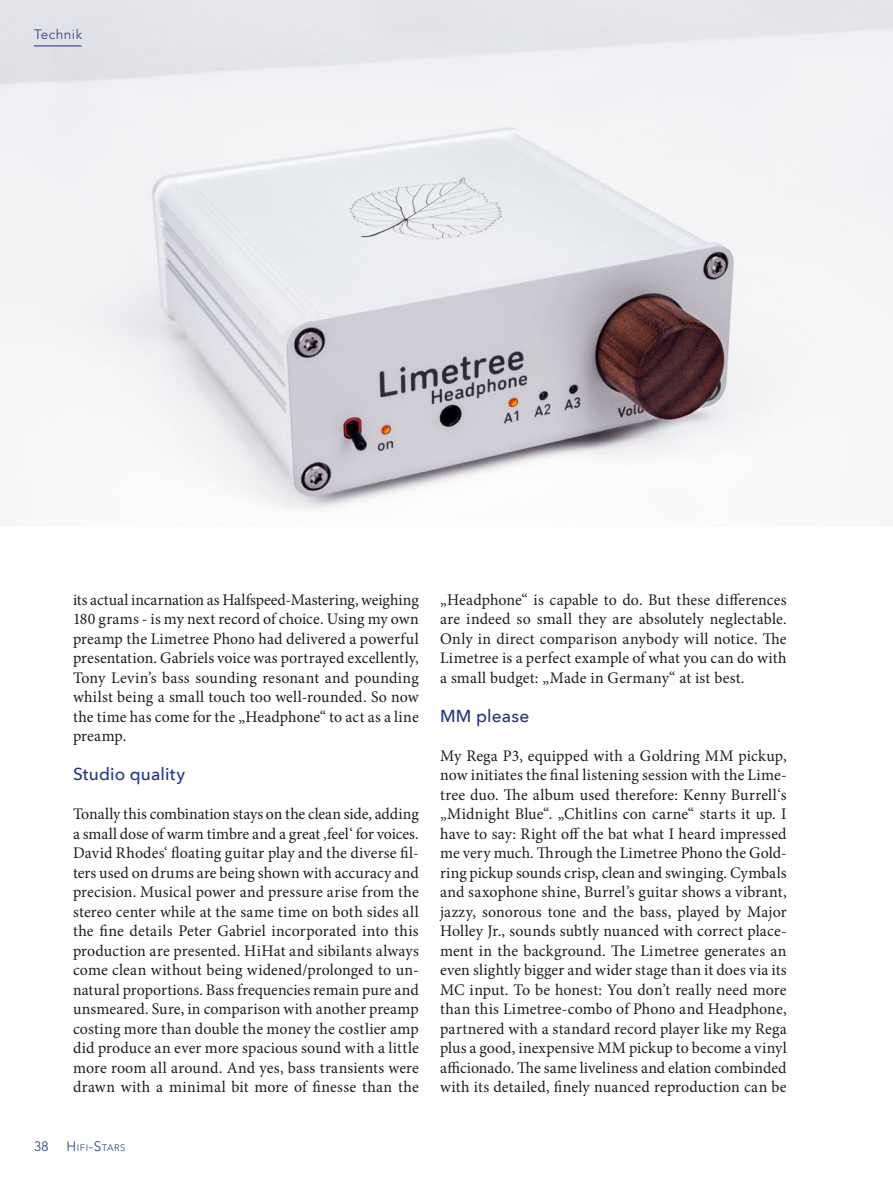
<style>
.page{position:relative;width:893px;height:1191px;background:#fff}
.page>*{position:absolute;margin:0;border:0;box-sizing:border-box;transform-origin:0 0}
.t1{font:500 17.25px "Avenir Next";letter-spacing:.01em;color:#263685}
.t2{font:16.2px/19.5px "Minion Pro";letter-spacing:.01em;color:#1d1d1b;text-align:justify}
.t3{font:300 13.5px "Avenir LT Std";letter-spacing:.04em;color:#263685}
.t4{font:300 9.45px "Avenir LT Std";letter-spacing:.055em;color:#263685}
.s1{font-size:13.5px}
</style>
<div class="page">
<img style="left:0;top:0;width:893px;height:510px">
<hr style="left:34px;top:45px;width:48px;height:1px;background:#263685">
<p class="t3" style="left:34px;top:26px;width:50px">Technik</p>
<p class="t2" style="left:73px;top:590px;width:347px">its actual incarnation as Halfspeed-Mastering, weighing 180 grams - is my next record of choice. Using my own preamp the Limetree Phono had delivered a powerful presentation. Gabriels voice was portrayed excellently, Tony Levin’s bass sounding resonant and pounding whilst being a small touch too well-rounded. So now the time has come for the „Headphone“ to act as a line preamp.</p>
<p class="t1" style="left:73px;top:759px;width:114px">Studio quality</p>
<p class="t2" style="left:73px;top:804px;width:347px">Tonally this combination stays on the clean side, adding a small dose of warm timbre and a great ‚feel‘ for voices.<br>David Rhodes‘ floating guitar play and the diverse fil&shy;ters used on drums are being shown with accuracy and precision. Musical power and pressure arise from the stereo center while at the same time on both sides all the fine details Peter Gabriel incorporated into this production are presented. HiHat and sibilants always come clean without being widened/prolonged to un&shy;natural proportions. Bass frequencies remain pure and unsmeared. Sure, in comparison with another preamp costing more than double the money the costlier amp did produce an ever more spacious sound with a little more room all around. And yes, bass transients were drawn with a minimal bit more of finesse than the</p>
<p class="t3" style="left:34px;top:1138px;width:16px">38</p>
<p class="t4" style="left:67px;top:1142px;width:59px"><span class="s1">H</span>IFI<span class="s1">-S</span>TARS</p>
<p class="t2" style="left:440px;top:590px;width:348px">„Headphone“ is capable to do. But these differences are indeed so small they are absolutely neglectable.<br>Only in direct comparison anybody will notice. The Limetree is a perfect example of what you can do with a small budget: „Made in Germany“ at ist best.</p>
<p class="t1" style="left:440px;top:701px;width:91px">MM please</p>
<p class="t2" style="left:440px;top:746px;width:348px">My Rega P3, equipped with a Goldring MM pickup, now initiates the final listening session with the Lime&shy;tree duo. The album used therefore: Kenny Burrell‘s „Midnight Blue“. „Chitlins con carne“ starts it up. I have to say: Right off the bat what I heard impressed me very much. Through the Limetree Phono the Gold&shy;ring pickup sounds crisp, clean and swinging. Cymbals and saxophone shine, Burrel’s guitar shows a vibrant, jazzy, sonorous tone and the bass, played by Major Holley Jr., sounds subtly nuanced with correct place&shy;ment in the background. The Limetree generates an even slightly bigger and wider stage than it does via its MC input. To be honest: You don’t really need more than this Limetree-combo of Phono and Headphone, partnered with a standard record player like my Rega plus a good, inexpensive MM pickup to become a vinyl afficionado. The same liveliness and elation combinded with its detailed, finely nuanced reproduction can be</p>
</div>
